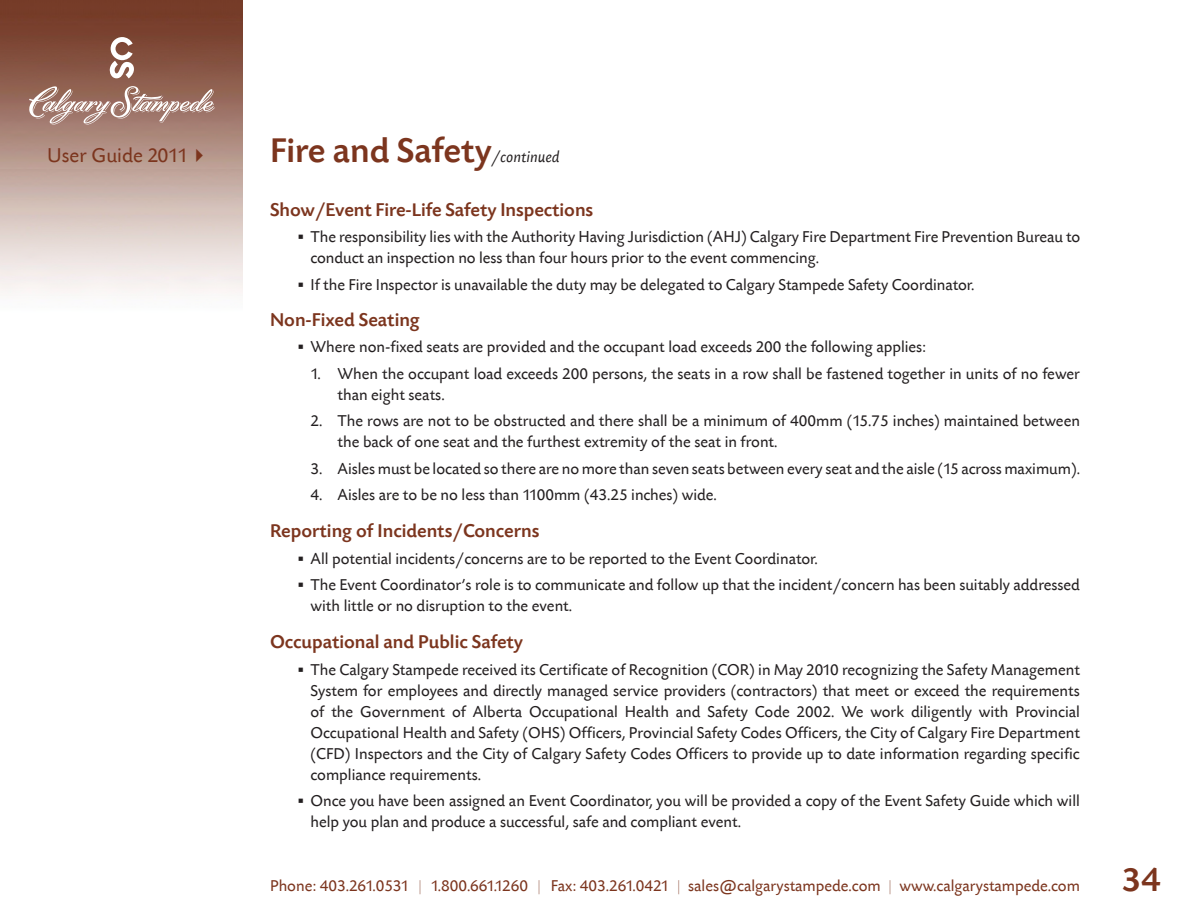
<style>
.page{position:relative;width:1188px;height:918px;background:#fff}
.page>*{position:absolute;margin:0;border:0;box-sizing:border-box;transform-origin:0 0}
.t1{font:500 36px "Today SB";color:#7c351e}
.t2{font:21px "Today SB";color:#7c351e}
.t3{font:500 19.5px "Today SB";color:#7c351e}
.t4{font:16.5px/21px "Today SB";color:#231f20}
.t5{font:16.5px "Today SB";color:#7c351e}
.s1{font-weight:400;font-style:italic;font-size:16.5px;color:#231f20}
.s2{font-weight:200}
.s3{font-weight:500;font-size:36px}
</style>
<div class="page">
<img style="left:0;top:0;width:243px;height:293px">
<svg style="left:109px;top:37px;width:27px;height:41px"></svg>
<svg style="left:29px;top:85px;width:186px;height:40px;background:#ae8b80"></svg>
<p class="t2" style="left:47px;top:144px;width:164px">User Guide 2011✔</p>
<h1 class="t1" style="left:270px;top:132px;width:291px">Fire and Safety<span class="s1">/continued</span></h1>
<p class="t3" style="left:270px;top:199px;width:325px">Show/Event Fire-Life Safety Inspections</p>
<p class="t4" style="left:310px;top:227px;width:771px">The responsibility lies with the Authority Having Jurisdiction (AHJ) Calgary Fire Department Fire Prevention Bureau to conduct an inspection no less than four hours prior to the event commencing.</p>
<p class="t4" style="left:310px;top:275px;width:665px">If the Fire Inspector is unavailable the duty may be delegated to Calgary Stampede Safety Coordinator.</p>
<p class="t3" style="left:270px;top:309px;width:151px">Non-Fixed Seating</p>
<p class="t4" style="left:310px;top:337px;width:617px">Where non-fixed seats are provided and the occupant load exceeds 200 the following applies:</p>
<p class="t4" style="left:338px;top:364px;width:744px;text-indent:-27px">1. When the occupant load exceeds 200 persons, the seats in a row shall be fastened together in units of no fewer than eight seats.</p>
<p class="t4" style="left:338px;top:411px;width:744px;text-indent:-27px">2. The rows are not to be obstructed and there shall be a minimum of 400mm (15.75 inches) maintained between the back of one seat and the furthest extremity of the seat in front.</p>
<p class="t4" style="left:311px;top:458px;width:771px">3. Aisles must be located so there are no more than seven seats between every seat and the aisle (15 across maximum).</p>
<p class="t4" style="left:311px;top:485px;width:408px">4. Aisles are to be no less than 1100mm (43.25 inches) wide.</p>
<p class="t3" style="left:270px;top:521px;width:271px">Reporting of Incidents/Concerns</p>
<p class="t4" style="left:310px;top:546px;width:771px;line-height:26.4px">All potential incidents/concerns are to be reported to the Event Coordinator.<br>The Event Coordinator’s role is to communicate and follow up that the incident/concern has been suitably addressed</p>
<p class="t4" style="left:310px;top:596px;width:263px">with little or no disruption to the event.</p>
<p class="t3" style="left:270px;top:632px;width:255px">Occupational and Public Safety</p>
<p class="t4" style="left:310px;top:659px;width:771px;text-align:justify">The Calgary Stampede received its Certificate of Recognition (COR) in May 2010 recognizing the Safety Management System for employees and directly managed service providers (contractors) that meet or exceed the requirements of the Government of Alberta Occupational Health and Safety Code 2002. We work diligently with Provincial Occupational Health and Safety (OHS) Officers, Provincial Safety Codes Officers, the City of Calgary Fire Department (CFD) Inspectors and the City of Calgary Safety Codes Officers to provide up to date information regarding specific compliance requirements.</p>
<p class="t4" style="left:310px;top:791px;width:771px">Once you have been assigned an Event Coordinator, you will be provided a copy of the Event Safety Guide which will help you plan and produce a successful, safe and compliant event.</p>
<p class="t5" style="left:270px;top:877px;width:893px">Phone: 403.261.0531 <span class="s2">|</span> 1.800.661.1260 <span class="s2">|</span> Fax: 403.261.0421 <span class="s2">|</span> sales@calgarystampede.com <span class="s2">|</span> www.calgarystampede.com <span class="s3">34</span></p>
</div>
